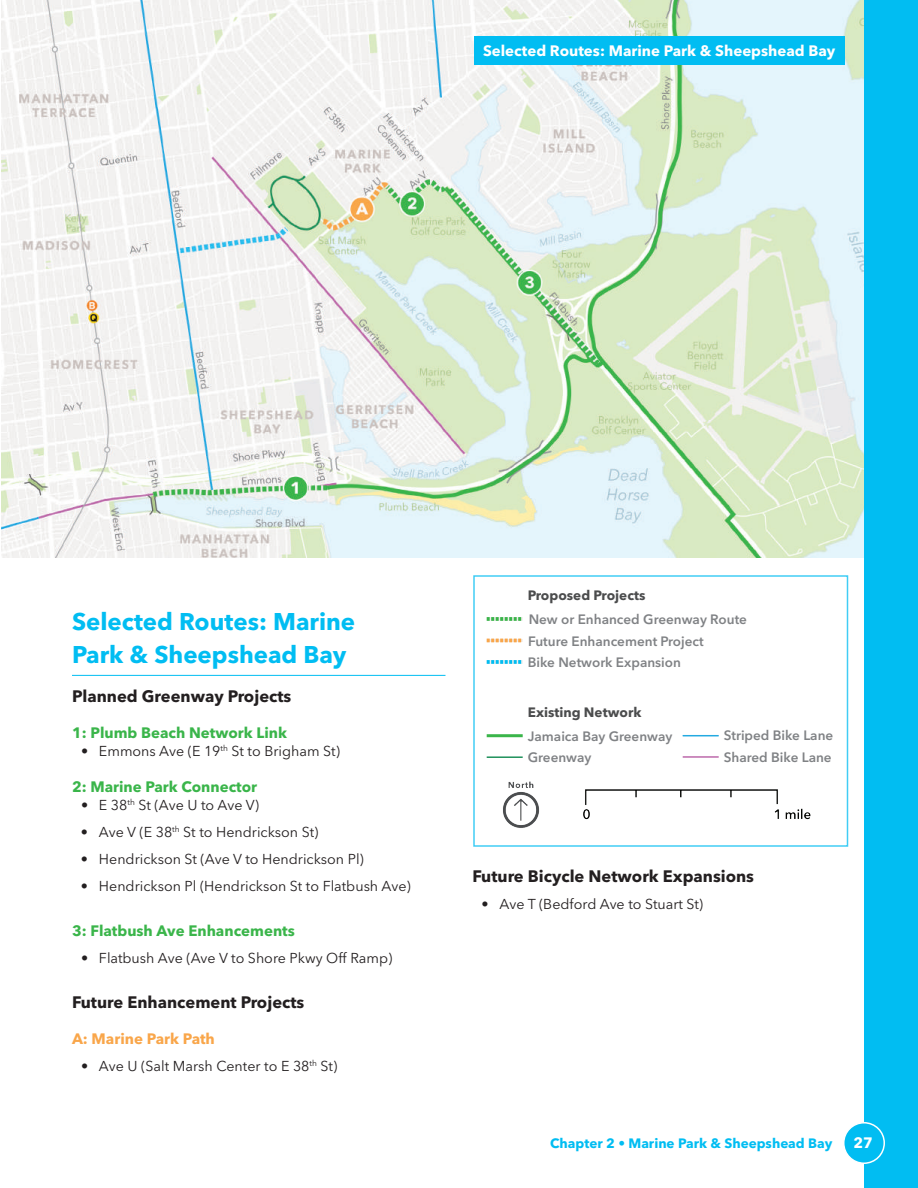
<style>
.page{position:relative;width:918px;height:1188px;background:#fff}
.page>*{position:absolute;margin:0;border:0;box-sizing:border-box;transform-origin:0 0}
.t1{font:700 24px/33px "Avenir Next LT Pro";color:#01bdf2}
.t2{font:700 16.5px "Avenir Next LT Pro";color:#231f20}
.t3{font:700 15px "Avenir Next LT Pro";color:#3ab54a}
.t4{font:700 15px "Avenir Next LT Pro";color:#fff}
.t5{font:700 15px "Avenir Next LT Pro";color:#f9a64a}
.t6{font:14.25px "Avenir Next LT Pro";color:#231f20}
.t7{font:600 13.5px/21.5px "Avenir Next LT Pro";color:#808285}
.t8{font:700 13.5px "Avenir Next LT Pro";color:#01bdf2}
.t9{font:700 13.5px "Avenir Next LT Pro";color:#4b4c4d}
</style>
<div class="page">
<hr style="left:72px;top:675px;width:374px;height:1px;background:#01bdf2">
<img style="left:2px;top:0;width:862px;height:558px">
<img style="left:503px;top:781px;width:36px;height:47px">
<hr style="left:683px;top:756px;width:36px;height:2px;background:#bd69aa">
<hr style="left:683px;top:735px;width:36px;height:1px;background:#24aae1">
<hr style="left:487px;top:734px;width:36px;height:3px;background:#3ab54a">
<svg style="left:487px;top:660px;width:36px;height:4px"></svg>
<svg style="left:487px;top:617px;width:36px;height:4px"></svg>
<svg style="left:487px;top:639px;width:36px;height:3px"></svg>
<hr style="left:487px;top:756px;width:36px;height:2px;background:#1f915b">
<img style="left:583px;top:789px;width:228px;height:31px">
<div style="left:474px;top:36px;width:370px;height:29px;background:#01bdf2"></div>
<div style="left:864px;top:0;width:54px;height:1188px;background:#01bdf2"></div>
<div style="left:844px;top:1123px;width:40px;height:40px;background:#01bdf2;border-radius:50%"></div>
<div style="left:843px;top:1122px;width:42px;height:42px;border:2px solid #fff;border-radius:50%"></div>
<p class="t4" style="left:483px;top:41px;width:354px">Selected Routes: Marine Park &amp; Sheepshead Bay</p>
<h1 class="t1" style="left:72px;top:605px;width:285px">Selected Routes: Marine<br>Park &amp; Sheepshead Bay</h1>
<p class="t2" style="left:72px;top:686px;width:221px">Planned Greenway Projects</p>
<p class="t3" style="left:72px;top:724px;width:217px">1: Plumb Beach Network Link</p>
<p class="t6" style="left:81px;top:743px;width:261px">• Emmons Ave (E 19<sup>th</sup> St to Brigham St)</p>
<p class="t3" style="left:72px;top:778px;width:187px">2: Marine Park Connector</p>
<p class="t6" style="left:81px;top:797px;width:180px">• E 38<sup>th</sup> St (Ave U to Ave V)</p>
<p class="t6" style="left:81px;top:824px;width:239px">• Ave V (E 38<sup>th</sup> St to Hendrickson St)</p>
<p class="t6" style="left:81px;top:851px;width:284px">• Hendrickson St (Ave V to Hendrickson Pl)</p>
<p class="t6" style="left:81px;top:878px;width:331px">• Hendrickson Pl (Hendrickson St to Flatbush Ave)</p>
<p class="t3" style="left:72px;top:922px;width:224px">3: Flatbush Ave Enhancements</p>
<p class="t6" style="left:81px;top:950px;width:313px">• Flatbush Ave (Ave V to Shore Pkwy Off Ramp)</p>
<p class="t2" style="left:72px;top:992px;width:234px">Future Enhancement Projects</p>
<p class="t5" style="left:72px;top:1030px;width:144px">A: Marine Park Path</p>
<p class="t6" style="left:81px;top:1058px;width:258px">• Ave U (Salt Marsh Center to E 38<sup>th</sup> St)</p>
<p class="t9" style="left:528px;top:587px;width:119px">Proposed Projects</p>
<p class="t7" style="left:528px;top:609px;width:220px">New or Enhanced Greenway Route<br>Future Enhancement Project</p>
<p class="t7" style="left:528px;top:651px;width:155px">Bike Network Expansion</p>
<p class="t9" style="left:528px;top:704px;width:115px">Existing Network</p>
<p class="t7" style="left:528px;top:725px;width:146px">Jamaica Bay Greenway</p>
<p class="t7" style="left:528px;top:747px;width:65px">Greenway</p>
<p class="t7" style="left:724px;top:725px;width:111px">Striped Bike Lane</p>
<p class="t7" style="left:724px;top:747px;width:109px">Shared Bike Lane</p>
<p class="t2" style="left:472px;top:866px;width:283px">Future Bicycle Network Expansions</p>
<p class="t6" style="left:482px;top:896px;width:223px">• Ave T (Bedford Ave to Stuart St)</p>
<p class="t8" style="left:550px;top:1135px;width:284px">Chapter 2 • Marine Park &amp; Sheepshead Bay</p>
<p class="t4" style="left:854px;top:1134px;width:21px">27</p>
</div>
